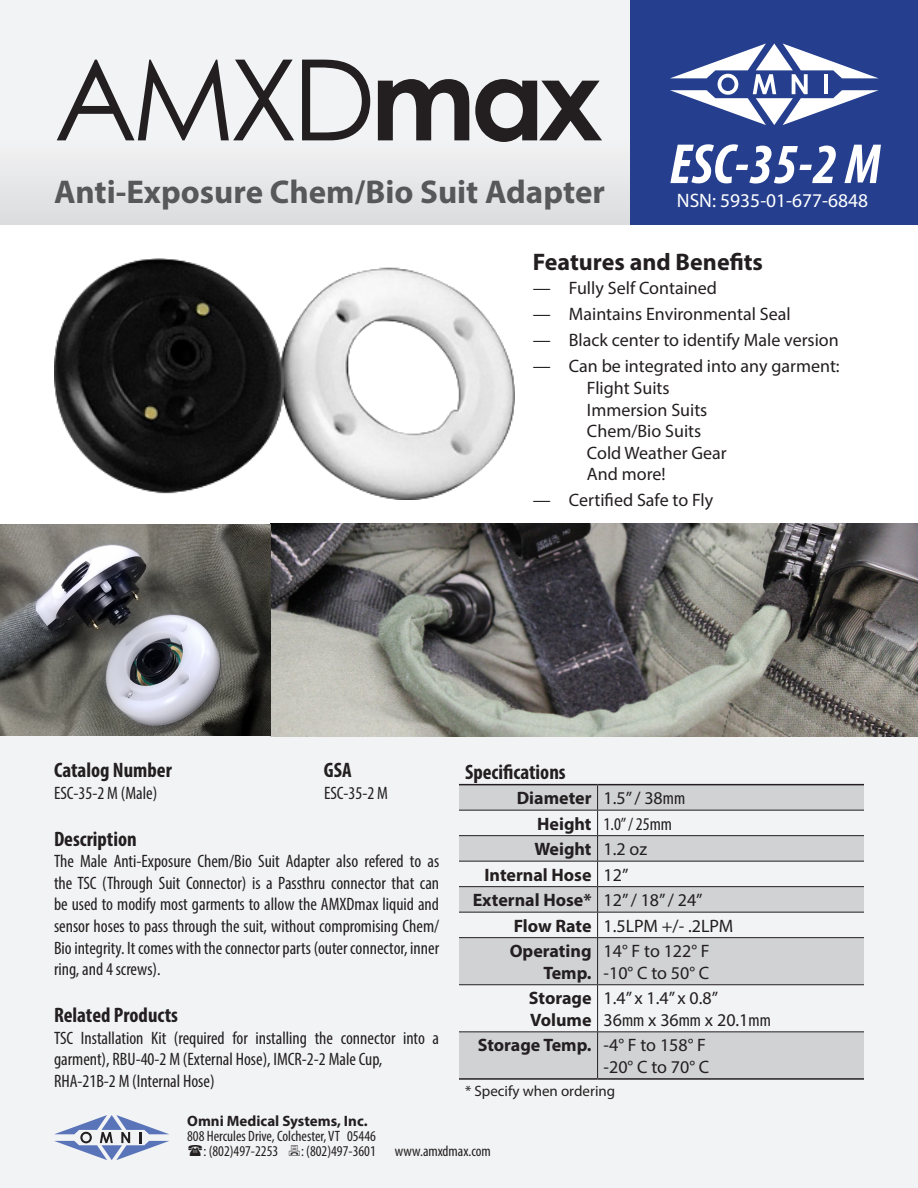
<style>
.page{position:relative;width:918px;height:1188px;background:#fff}
.page>*{position:absolute;margin:0;border:0;box-sizing:border-box;transform-origin:0 0}
.t1{font:112.5px "Century Gothic Pro";color:#231f20}
.t2{font:italic 700 condensed 57px "Myriad Pro";color:#fff}
.t3{font:700 33px "Myriad Pro";color:#57585a}
.t4{font:700 24px "Myriad Pro";color:#231f20}
.t5{font:700 condensed 21px "Myriad Pro";color:#231f20}
.t6{font:19.5px "Myriad Pro";color:#fff}
.t7{font:condensed 18px/21.6px "Myriad Pro";color:#231f20;text-align:justify}
.t8{font:18px/21.6px "Myriad Pro";color:#231f20}
.t9{font:700 18px/21.6px "Myriad Pro";color:#231f20;text-align:right}
.t10{font:condensed 15px "Myriad Pro";color:#231f20}
.t11{font:700 15px "Myriad Pro";color:#231f20}
.t12{font:15px "Myriad Pro";color:#231f20}
.s1{font-weight:700}
.s2{font-stretch:condensed}
</style>
<div class="page">
<div style="left:0;top:0;width:918px;height:225px;background:linear-gradient(to bottom,#f7f8f9,#e4e5e6)"></div>
<div style="left:630px;top:0;width:288px;height:225px;background:#253f8e"></div>
<div style="left:0;top:736px;width:918px;height:452px;background:#f2f3f4"></div>
<svg style="left:54px;top:1115px;width:115px;height:45px"></svg>
<svg style="left:670px;top:43px;width:209px;height:82px"></svg>
<hr style="left:824px;top:74px;width:4px;height:20px;background:#fff">
<svg style="left:459px;top:785px;width:405px;height:293px;fill:#d1d2d4"></svg>
<hr style="left:459px;top:784px;width:139px;height:1px;background:#231f20">
<hr style="left:598px;top:784px;width:266px;height:1px;background:#231f20">
<hr style="left:459px;top:1078px;width:139px;height:2px;background:#231f20">
<hr style="left:598px;top:1078px;width:266px;height:2px;background:#231f20">
<svg style="left:597px;top:785px;width:1px;height:152px"></svg>
<hr style="left:597px;top:938px;width:1px;height:46px;background:#231f20">
<hr style="left:597px;top:985px;width:1px;height:46px;background:#231f20">
<hr style="left:597px;top:1032px;width:1px;height:46px;background:#231f20">
<hr style="left:459px;top:810px;width:139px;height:1px;background:#231f20">
<hr style="left:598px;top:810px;width:266px;height:1px;background:#231f20">
<hr style="left:459px;top:835px;width:139px;height:1px;background:#231f20">
<hr style="left:598px;top:835px;width:266px;height:1px;background:#231f20">
<hr style="left:459px;top:861px;width:139px;height:1px;background:#231f20">
<hr style="left:598px;top:861px;width:266px;height:1px;background:#231f20">
<hr style="left:459px;top:886px;width:139px;height:1px;background:#231f20">
<hr style="left:598px;top:886px;width:266px;height:1px;background:#231f20">
<hr style="left:459px;top:912px;width:139px;height:1px;background:#231f20">
<hr style="left:598px;top:912px;width:266px;height:1px;background:#231f20">
<hr style="left:459px;top:937px;width:139px;height:1px;background:#231f20">
<hr style="left:598px;top:937px;width:266px;height:1px;background:#231f20">
<hr style="left:459px;top:984px;width:139px;height:1px;background:#231f20">
<hr style="left:598px;top:984px;width:266px;height:1px;background:#231f20">
<hr style="left:459px;top:1031px;width:139px;height:1px;background:#231f20">
<hr style="left:598px;top:1031px;width:266px;height:1px;background:#231f20">
<img style="left:0;top:524px;width:918px;height:212px">
<img style="left:54px;top:258px;width:461px;height:241px">
<p class="t1" style="left:54px;top:31px;width:550px">AMXD<span class="s1">max</span></p>
<p class="t3" style="left:54px;top:171px;width:552px">Anti-Exposure Chem/Bio Suit Adapter</p>
<p class="t2" style="left:670px;top:129px;width:213px">ESC-35-2 M</p>
<p class="t6" style="left:677px;top:188px;width:193px">NSN: 5935-01-677-6848</p>
<p class="t4" style="left:533px;top:246px;width:232px">Features and Benefits</p>
<p class="t8" style="left:533px;top:277px;width:186px">— Fully Self Contained</p>
<p class="t8" style="left:533px;top:303px;width:259px">— Maintains Environmental Seal</p>
<p class="t8" style="left:533px;top:329px;width:307px">— Black center to identify Male version</p>
<p class="t8" style="left:587px;top:355px;width:254px;text-indent:-54px">— Can be integrated into any garment:<br>Flight Suits<br>Immersion Suits<br>Chem/Bio Suits<br>Cold Weather Gear<br>And more!</p>
<p class="t8" style="left:533px;top:489px;width:182px">— Certified Safe to Fly</p>
<p class="t5" style="left:54px;top:757px;width:119px">Catalog Number</p>
<p class="t5" style="left:324px;top:757px;width:29px">GSA</p>
<p class="t7" style="left:54px;top:782px;width:105px">ESC-35-2 M (Male)</p>
<p class="t7" style="left:324px;top:782px;width:66px">ESC-35-2 M</p>
<p class="t5" style="left:54px;top:825px;width:84px">Description</p>
<p class="t7" style="left:54px;top:850px;width:387px">The Male Anti-Exposure Chem/Bio Suit Adapter also refered to as the TSC (Through Suit Connector) is a Passthru connector that can be used to modify most garments to allow the AMXDmax liquid and sensor hoses to pass through the suit, without compromising Chem/ Bio integrity. It comes with the connector parts (outer connector, inner ring, and 4 screws).</p>
<p class="t5" style="left:54px;top:1002px;width:126px">Related Products</p>
<p class="t7" style="left:54px;top:1027px;width:387px">TSC Installation Kit (required for installing the connector into a garment), RBU-40-2 M (External Hose), IMCR-2-2 Male Cup,</p>
<p class="t7" style="left:54px;top:1070px;width:162px">RHA-21B-2 M (Internal Hose)</p>
<p class="t11" style="left:187px;top:1112px;width:182px">Omni Medical Systems, Inc.</p>
<p class="t10" style="left:187px;top:1127px;width:190px">808 Hercules Drive, Colchester, VT 05446</p>
<p class="t10" style="left:203px;top:1142px;width:76px">: (802)497-2253</p>
<p class="t10" style="left:301px;top:1142px;width:76px">: (802)497-3601</p>
<p class="t10" style="left:395px;top:1142px;width:98px">www.amxdmax.com</p>
<p class="t5" style="left:465px;top:759px;width:102px">Specifications</p>
<p class="t9" style="left:517px;top:787px;width:76px">Diameter</p>
<p class="t8" style="left:604px;top:787px;width:83px">1.5” / 38<span class="s2">mm</span></p>
<p class="t9" style="left:537px;top:812px;width:56px">Height</p>
<p class="t7" style="left:604px;top:813px;width:70px">1.0” / 25mm</p>
<p class="t9" style="left:534px;top:838px;width:59px">Weight</p>
<p class="t8" style="left:604px;top:838px;width:45px">1.2 oz</p>
<p class="t9" style="left:484px;top:863px;width:109px">Internal Hose</p>
<p class="t8" style="left:604px;top:864px;width:26px">12”</p>
<p class="t9" style="left:473px;top:889px;width:120px">External Hose*</p>
<p class="t8" style="left:604px;top:889px;width:101px">12” / 18” / 24”</p>
<p class="t9" style="left:514px;top:914px;width:79px">Flow Rate</p>
<p class="t8" style="left:604px;top:915px;width:131px">1.5LPM +/- .2LPM</p>
<p class="t9" style="left:510px;top:940px;width:83px">Operating<br>Temp.</p>
<p class="t8" style="left:604px;top:940px;width:108px">14° F to 122° F</p>
<p class="t8" style="left:604px;top:962px;width:107px">-10° C to 50° C</p>
<p class="t9" style="left:529px;top:987px;width:64px">Storage</p>
<p class="t9" style="left:530px;top:1008px;width:63px">Volume</p>
<p class="t8" style="left:604px;top:987px;width:116px">1.4” x 1.4” x 0.8”</p>
<p class="t8" style="left:604px;top:1009px;width:169px">36<span class="s2">mm</span> x 36<span class="s2">mm</span> x 20.1<span class="s2">mm</span></p>
<p class="t9" style="left:478px;top:1034px;width:115px">Storage Temp.</p>
<p class="t8" style="left:604px;top:1034px;width:104px">-4° F to 158° F</p>
<p class="t8" style="left:604px;top:1056px;width:107px">-20° C to 70° C</p>
<p class="t12" style="left:465px;top:1082px;width:152px">* Specify when ordering</p>
</div>
